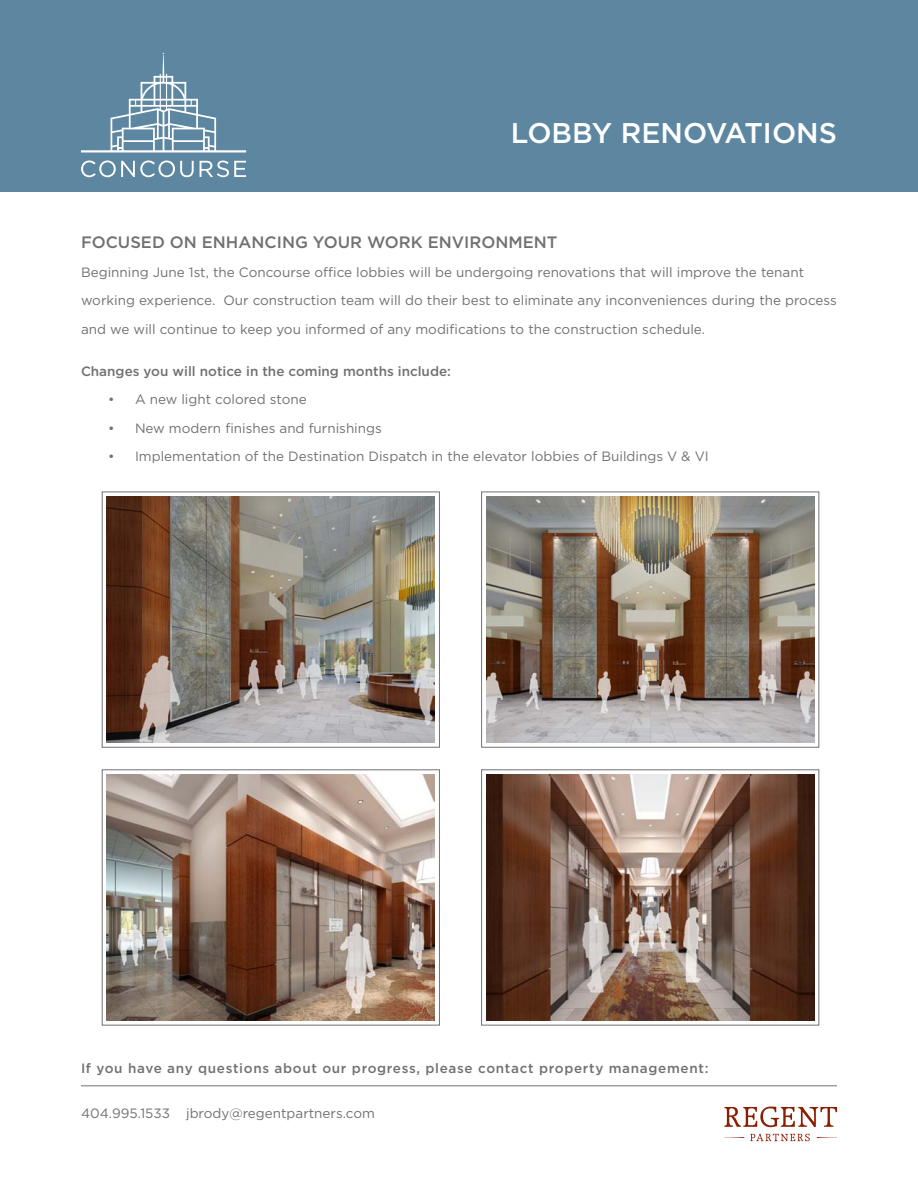
<style>
.page{position:relative;width:918px;height:1188px;background:#fff}
.page>*{position:absolute;margin:0;border:0;box-sizing:border-box;transform-origin:0 0}
.t1{font:500 28.5px "Gotham";color:#fff}
.t2{font:500 16.5px "Gotham";color:#717073}
.t3{font:13.5px/28.5px "Gotham";color:#717073}
.t4{font:500 13.5px "Gotham";letter-spacing:.04em;color:#717073}
.t5{font:500 13.5px "Gotham";color:#717073}
</style>
<div class="page">
<div style="left:0;top:0;width:918px;height:191px;background:#5d87a1"></div>
<svg style="left:724px;top:1107px;width:113px;height:20px"></svg>
<svg style="left:750px;top:1134px;width:60px;height:7px"></svg>
<svg style="left:724px;top:1137px;width:20px;height:1px"></svg>
<svg style="left:817px;top:1137px;width:20px;height:1px"></svg>
<hr style="left:81px;top:1086px;width:756px;height:1px;background:#717073">
<svg style="left:81px;top:53px;width:165px;height:99px"></svg>
<svg style="left:81px;top:160px;width:113px;height:17px"></svg>
<svg style="left:200px;top:161px;width:46px;height:16px"></svg>
<img style="left:107px;top:497px;width:328px;height:245px">
<img style="left:486px;top:497px;width:328px;height:245px">
<img style="left:486px;top:775px;width:328px;height:245px">
<img style="left:107px;top:775px;width:328px;height:245px">
<div style="left:102px;top:492px;width:338px;height:255px;border:1px solid #717073"></div>
<div style="left:102px;top:770px;width:338px;height:255px;border:1px solid #717073"></div>
<div style="left:481px;top:492px;width:338px;height:255px;border:1px solid #717073"></div>
<div style="left:481px;top:770px;width:338px;height:255px;border:1px solid #717073"></div>
<h1 class="t1" style="left:511px;top:117px;width:328px">Lobby RenovationS</h1>
<p class="t2" style="left:81px;top:233px;width:478px">Focused on Enhanci ng Your Work Environment</p>
<p class="t3" style="left:81px;top:258px;width:757px">Beginning June 1st, the Concourse office lobbies will be undergoing renovations that will improve the tenant working experience. Our construction team will do their best to eliminate any inconveniences during the process and we will continue to keep you informed of any modifications to the construction schedule.</p>
<p class="t5" style="left:81px;top:363px;width:371px">Changes you will notice in the coming months include:</p>
<p class="t3" style="left:108px;top:385px;width:200px">• A new light colored stone</p>
<p class="t3" style="left:108px;top:414px;width:275px">• New modern finishes and furnishings</p>
<p class="t3" style="left:108px;top:442px;width:602px">• Implementation of the Destination Dispatch in the elevator lobbies of Buildings V &amp; VI</p>
<p class="t4" style="left:81px;top:1060px;width:629px">If you have any questions about our progress, please contact property management:</p>
<p class="t3" style="left:81px;top:1098px;width:295px">404.995.1533 jbrody@regentpartners.com</p>
</div>
